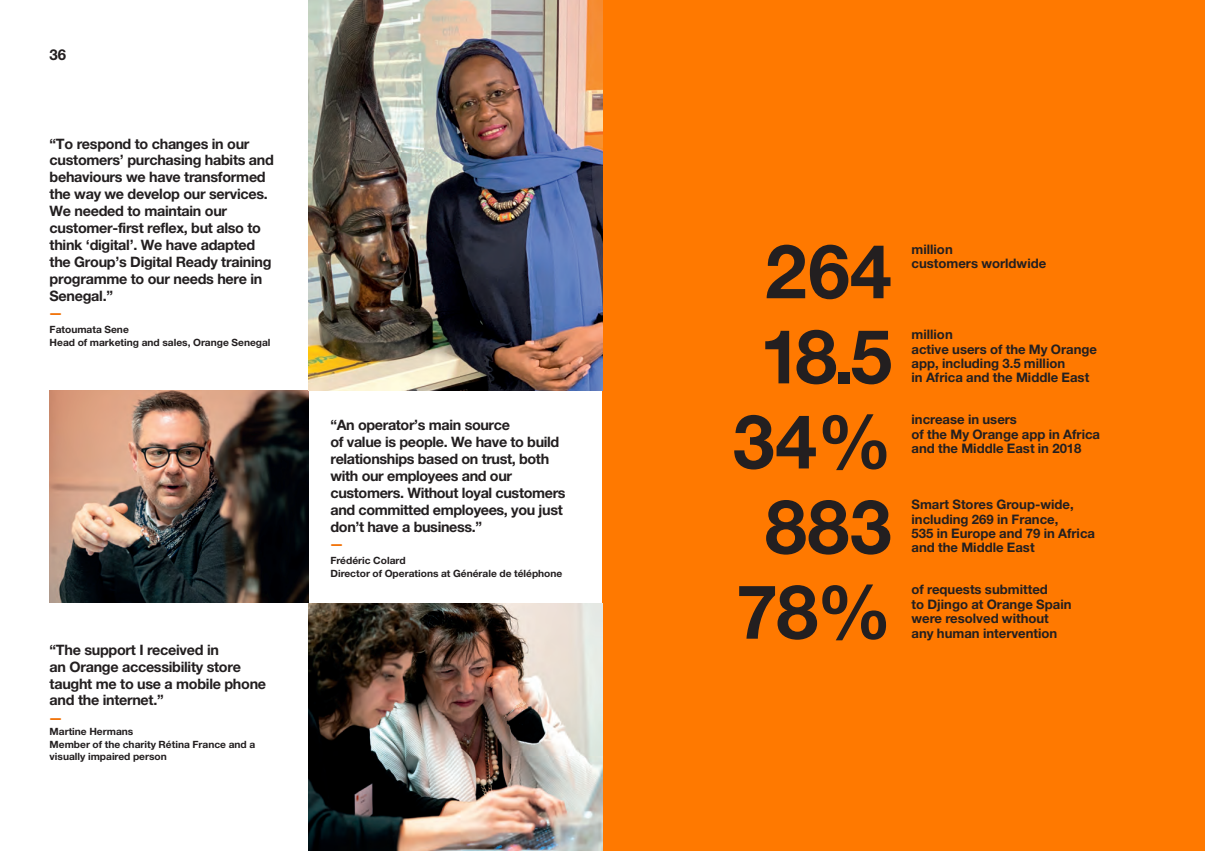
<style>
.page{position:relative;width:1205px;height:851px;background:#fff}
.page>*{position:absolute;margin:0;border:0;box-sizing:border-box;transform-origin:0 0}
.t1{font:700 75px "Helvetica Neue LT Std";letter-spacing:.01em;color:#231f20}
.t2{font:700 15px "Helvetica Neue LT Std";color:#231f20}
.t3{font:700 14.38px/16.9px "Helvetica Neue LT Std";letter-spacing:-.02em;color:#231f20}
.t4{font:700 14.38px "Helvetica Neue LT Std";color:#f16e00}
.t5{font:700 13.12px/14.4px "Helvetica Neue LT Std";color:#231f20}
.t6{font:700 10px/12.5px "Helvetica Neue LT Std";color:#231f20}
</style>
<div class="page">
<div style="left:602px;top:0;width:603px;height:850px;background:#ff7900"></div>
<img style="left:50px;top:390px;width:258px;height:212px">
<img style="left:308px;top:603px;width:294px;height:247px">
<img style="left:308px;top:0;width:294px;height:390px">
<p class="t2" style="left:50px;top:46px;width:18px">36</p>
<p class="t3" style="left:50px;top:135px;width:226px">“To respond to changes in our customers’ purchasing habits and behaviours we have transformed the way we develop our services.<br>We needed to maintain our customer-first reflex, but also to think ‘digital’. We have adapted the Group’s Digital Ready training programme to our needs here in<br>Senegal.”</p>
<p class="t4" style="left:49px;top:304px;width:16px">—</p>
<p class="t6" style="left:50px;top:323px;width:222px">Fatoumata Sene<br>Head of marketing and sales, Orange Senegal</p>
<p class="t3" style="left:50px;top:640px;width:218px">“The support I received in<br>an Orange accessibility store taught me to use a mobile phone and the internet.”</p>
<p class="t4" style="left:49px;top:708px;width:16px">—</p>
<p class="t6" style="left:50px;top:725px;width:207px">Martine Hermans<br>Member of the charity Rétina France and a visually impaired person</p>
<p class="t3" style="left:330px;top:416px;width:237px">“An operator’s main source<br>of value is people. We have to build relationships based on trust, both with our employees and our customers. Without loyal customers and committed employees, you just don’t have a business.”</p>
<p class="t4" style="left:329px;top:535px;width:16px">—</p>
<p class="t6" style="left:330px;top:554px;width:233px">Frédéric Colard<br>Director of Operations at Générale de téléphone</p>
<p class="t1" style="left:765px;top:225px;width:128px">264</p>
<p class="t1" style="left:760px;top:310px;width:134px">18.5</p>
<p class="t1" style="left:733px;top:395px;width:161px">34%</p>
<p class="t1" style="left:765px;top:480px;width:128px">883</p>
<p class="t1" style="left:736px;top:565px;width:157px">78%</p>
<p class="t5" style="left:911px;top:242px;width:136px">million<br>customers worldwide</p>
<p class="t5" style="left:911px;top:327px;width:187px">million<br>active users of the My Orange app, including 3.5 million<br>in Africa and the Middle East</p>
<p class="t5" style="left:911px;top:412px;width:190px">increase in users<br>of the My Orange app in Africa and the Middle East in 2018</p>
<p class="t5" style="left:911px;top:497px;width:185px">Smart Stores Group-wide, including 269 in France,<br>535 in Europe and 79 in Africa and the Middle East</p>
<p class="t5" style="left:911px;top:582px;width:161px">of requests submitted<br>to Djingo at Orange Spain were resolved without any human intervention</p>
</div>
